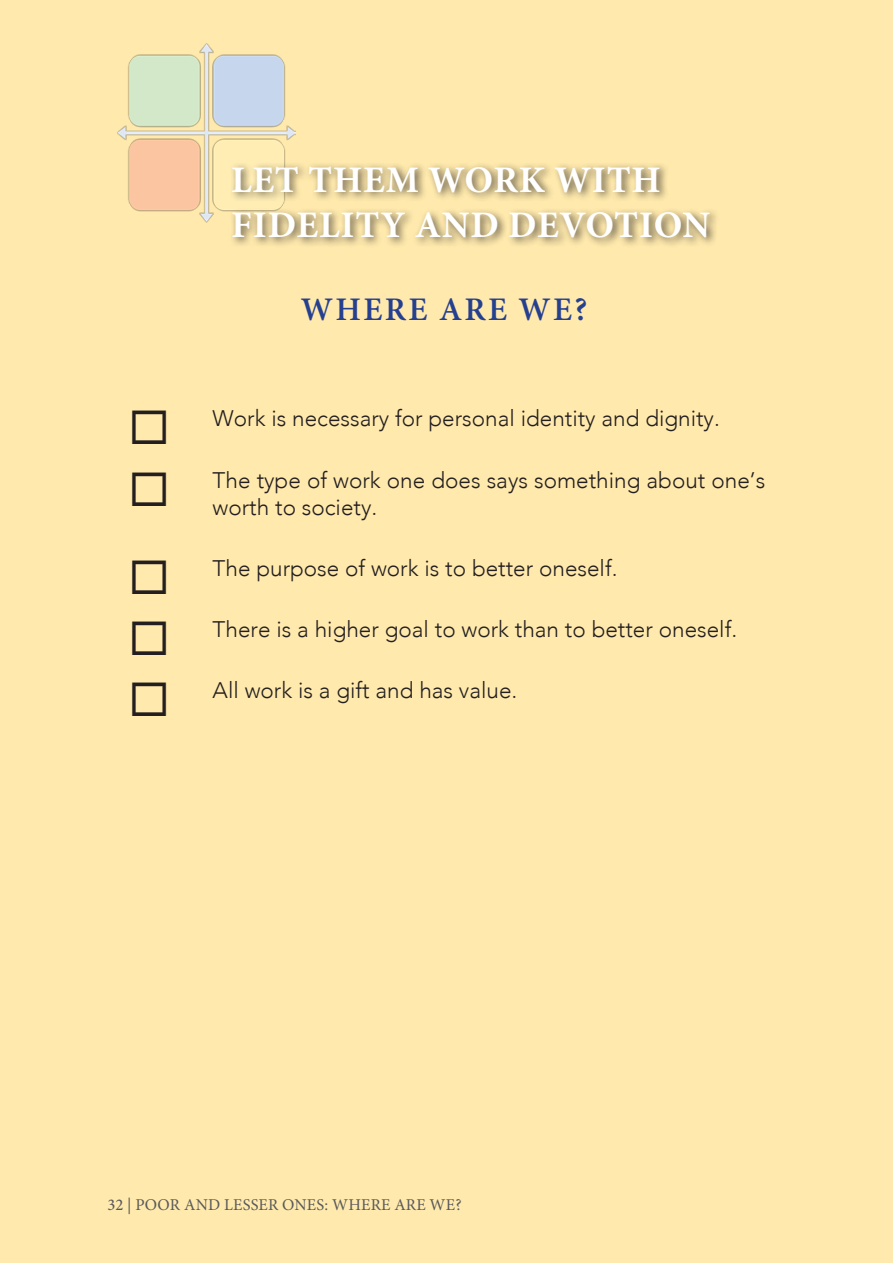
<style>
.page{position:relative;width:893px;height:1263px;background:#ffe9ac}
.page>*{position:absolute;margin:0;border:0;box-sizing:border-box;transform-origin:0 0}
.t1{font:700 37.5px/45px "Minion Pro";letter-spacing:.02em;color:#fff}
.t2{font:600 33px "Minion Pro";letter-spacing:.07em;color:#25408f}
.t3{font:300 22.5px/27px "Avenir";color:#231f20}
.t4{font:16.5px "Minion Pro";letter-spacing:.01em;color:#58595b}
.s1{font-weight:500}
</style>
<div class="page">
<img style="left:118px;top:43px;width:177px;height:180px">
<div style="left:228px;top:162px;width:492px;height:86px;background:#231f20;opacity:.75"></div>
<h1 class="t1" style="left:231px;top:157px;width:481px">LET THEM WORK WITH<br>FIDELITY AND DEVOTION</h1>
<h2 class="t2" style="left:301px;top:286px;width:288px">WHERE ARE WE?</h2>
<p class="t3" style="left:129px;top:405px;width:593px">◻ Work is necessary for personal identity and dignity.</p>
<p class="t3" style="left:213px;top:466px;width:554px;text-indent:-84px">◻ The type of work one does says something about one’s worth to society.</p>
<p class="t3" style="left:129px;top:554px;width:490px">◻ The purpose of work is to better oneself.</p>
<p class="t3" style="left:129px;top:615px;width:610px">◻ There is a higher goal to work than to better oneself.</p>
<p class="t3" style="left:129px;top:676px;width:390px">◻ All work is a gift and has value.</p>
<p class="t4" style="left:107px;top:1193px;width:356px"><span class="s1">32</span> | POOR AND LESSER ONES: WHERE ARE WE?</p>
</div>
